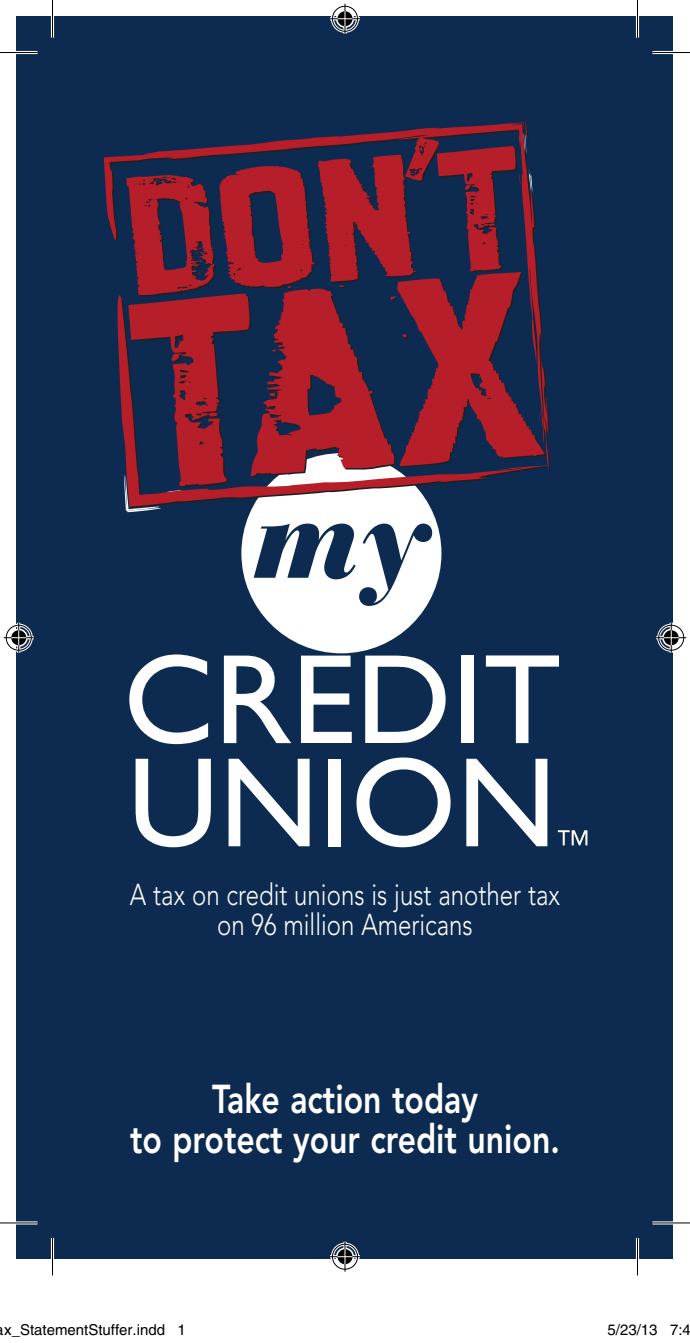
<style>
.page{position:relative;width:690px;height:1343px;background:#fff}
.page>*{position:absolute;margin:0;border:0;box-sizing:border-box;transform-origin:0 0}
.t1{font:800 40px/40px "Avenir LT Std";color:#fff;text-align:center;scale:.8 1}
.t2{font:300 30px/30px "Avenir LT Std";color:#fff;text-align:center;scale:.8 1}
.t3{font:15px "Helvetica";color:#000}
</style>
<div class="page">
<div style="left:16px;top:17px;width:657px;height:1242px;background:#0d2b51"></div>
<div style="left:241px;top:453px;width:200px;height:200px;background:#fff;border-radius:50%"></div>
<svg style="left:254px;top:523px;width:178px;height:83px"></svg>
<svg style="left:129px;top:654px;width:79px;height:90px"></svg>
<svg style="left:224px;top:655px;width:67px;height:88px"></svg>
<svg style="left:301px;top:655px;width:51px;height:88px"></svg>
<svg style="left:365px;top:655px;width:81px;height:88px"></svg>
<div style="left:461px;top:655px;width:13px;height:88px;background:#fff"></div>
<svg style="left:486px;top:655px;width:73px;height:88px"></svg>
<svg style="left:136px;top:758px;width:75px;height:89px"></svg>
<svg style="left:229px;top:758px;width:81px;height:88px"></svg>
<div style="left:328px;top:758px;width:13px;height:88px;background:#fff"></div>
<svg style="left:357px;top:757px;width:94px;height:90px"></svg>
<svg style="left:466px;top:758px;width:81px;height:88px"></svg>
<svg style="left:104px;top:156px;width:20px;height:177px"></svg>
<svg style="left:124px;top:120px;width:415px;height:392px"></svg>
<svg style="left:118px;top:291px;width:432px;height:216px"></svg>
<svg style="left:558px;top:830px;width:29px;height:15px"></svg>
<hr style="left:0;top:51px;width:38px;height:3px;background:#fff">
<hr style="left:652px;top:51px;width:38px;height:3px;background:#fff">
<hr style="left:0;top:1221px;width:38px;height:3px;background:#fff">
<hr style="left:652px;top:1221px;width:38px;height:3px;background:#fff">
<hr style="left:51px;top:0;width:3px;height:38px;background:#fff">
<hr style="left:51px;top:1238px;width:3px;height:37px;background:#fff">
<hr style="left:636px;top:0;width:3px;height:38px;background:#fff">
<hr style="left:636px;top:1238px;width:3px;height:37px;background:#fff">
<hr style="left:0;top:52px;width:38px;height:1px;background:#000">
<hr style="left:652px;top:52px;width:38px;height:1px;background:#000">
<hr style="left:0;top:1222px;width:38px;height:1px;background:#000">
<hr style="left:652px;top:1222px;width:38px;height:1px;background:#000">
<hr style="left:52px;top:0;width:1px;height:38px;background:#000">
<hr style="left:52px;top:1238px;width:1px;height:37px;background:#000">
<hr style="left:637px;top:0;width:1px;height:38px;background:#000">
<hr style="left:637px;top:1238px;width:1px;height:37px;background:#000">
<div style="left:331px;top:5px;width:28px;height:28px;border:3px solid #fff;border-radius:50%"></div>
<hr style="left:330px;top:17px;width:30px;height:3px;background:#fff">
<svg style="left:343px;top:4px;width:4px;height:30px"></svg>
<div style="left:336px;top:10px;width:18px;height:18px;border:3px solid #fff;border-radius:50%"></div>
<div style="left:332px;top:6px;width:26px;height:26px;border:1px solid #000;border-radius:50%"></div>
<hr style="left:330px;top:18px;width:30px;height:1px;background:#000">
<hr style="left:345px;top:4px;width:1px;height:30px;background:#000">
<svg style="left:338px;top:11px;width:14px;height:15px"></svg>
<div style="left:331px;top:1242px;width:28px;height:28px;border:3px solid #fff;border-radius:50%"></div>
<hr style="left:330px;top:1255px;width:30px;height:3px;background:#fff">
<svg style="left:343px;top:1241px;width:4px;height:30px"></svg>
<div style="left:336px;top:1247px;width:18px;height:18px;border:3px solid #fff;border-radius:50%"></div>
<div style="left:332px;top:1243px;width:26px;height:26px;border:1px solid #000;border-radius:50%"></div>
<hr style="left:330px;top:1256px;width:30px;height:1px;background:#000">
<hr style="left:345px;top:1241px;width:1px;height:30px;background:#000">
<svg style="left:338px;top:1249px;width:14px;height:15px"></svg>
<div style="left:5px;top:623px;width:28px;height:29px;border:3px solid #fff;border-radius:50%"></div>
<hr style="left:4px;top:636px;width:30px;height:3px;background:#fff">
<hr style="left:17px;top:622px;width:3px;height:30px;background:#fff">
<div style="left:10px;top:628px;width:18px;height:19px;border:3px solid #fff;border-radius:50%"></div>
<div style="left:6px;top:625px;width:26px;height:25px;border:1px solid #000;border-radius:50%"></div>
<hr style="left:4px;top:637px;width:30px;height:1px;background:#000">
<hr style="left:18px;top:622px;width:1px;height:30px;background:#000">
<svg style="left:11px;top:630px;width:15px;height:15px"></svg>
<div style="left:657px;top:623px;width:28px;height:29px;border:3px solid #fff;border-radius:50%"></div>
<hr style="left:656px;top:636px;width:30px;height:3px;background:#fff">
<hr style="left:670px;top:622px;width:3px;height:30px;background:#fff">
<div style="left:662px;top:628px;width:18px;height:19px;border:3px solid #fff;border-radius:50%"></div>
<div style="left:658px;top:625px;width:26px;height:25px;border:1px solid #000;border-radius:50%"></div>
<hr style="left:656px;top:637px;width:30px;height:1px;background:#000">
<hr style="left:671px;top:622px;width:1px;height:30px;background:#000">
<svg style="left:664px;top:630px;width:15px;height:15px"></svg>
<p class="t2" style="left:130px;top:880px;width:539px">A tax on credit unions is just another tax on 96 million Americans</p>
<h1 class="t1" style="left:130px;top:1079px;width:539px">Take action today<br>to protect your credit union.</h1>
<p class="t3" style="left:-4px;top:1321px;width:192px">ax_StatementStuffer.indd 1</p>
<p class="t3" style="left:608px;top:1321px;width:85px">5/23/13 7:4</p>
</div>
